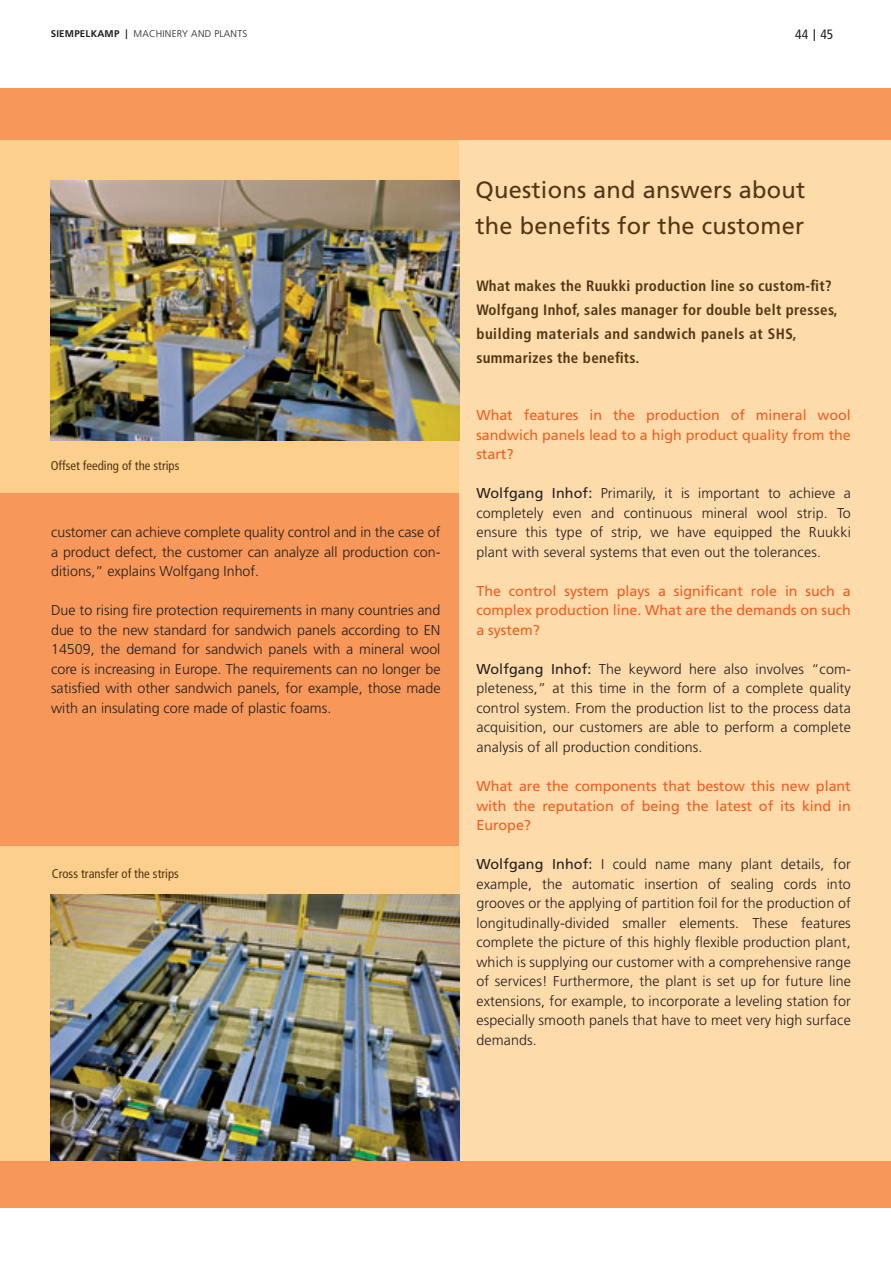
<style>
.page{position:relative;width:891px;height:1263px;background:#fff}
.page>*{position:absolute;margin:0;border:0;box-sizing:border-box;transform-origin:0 0}
.t1{font:23.55px/35.4px "Frutiger CE";letter-spacing:.01em;color:#543614}
.t2{font:700 condensed 15px/24px "Frutiger";letter-spacing:.02em;color:#543614}
.t3{font:300 14.25px/19.5px "Frutiger";letter-spacing:.01em;color:#231f20;text-align:justify}
.t4{font:14.25px/19.5px "Frutiger";color:#f25d21;text-align:justify}
.t5{font:condensed 13.5px "Frutiger";color:#231f20}
.t6{font:condensed 12.75px "Frutiger";color:#543614}
.t7{font:300 9.75px "Frutiger";letter-spacing:.02em;color:#231f20}
.s1{font-family:"Frutiger CE";font-weight:700}
.s2{font-weight:400}
</style>
<div class="page">
<svg style="left:813px;top:29px;width:1px;height:12px"></svg>
<div style="left:0;top:89px;width:890px;height:1118px;background:#f7975a"></div>
<div style="left:0;top:140px;width:459px;height:353px;background:#fdcf8c"></div>
<div style="left:459px;top:140px;width:431px;height:1029px;background:#fedbab"></div>
<div style="left:0;top:845px;width:459px;height:322px;background:#fdcf8c"></div>
<div style="left:0;top:1160px;width:890px;height:47px;background:#f7975a"></div>
<img style="left:51px;top:894px;width:408px;height:266px">
<img style="left:51px;top:180px;width:408px;height:260px">
<p class="t7" style="left:51px;top:29px;width:198px"><span class="s1">SIEMPELKAMP |</span> MACHINERY AND PLANTS</p>
<p class="t5" style="left:795px;top:29px;width:40px">44 45</p>
<h1 class="t1" style="left:475px;top:174px;width:331px">Questions and answers about the benefits for the customer</h1>
<p class="t6" style="left:51px;top:461px;width:130px">Offset feeding of the strips</p>
<p class="t3" style="left:51px;top:524px;width:391px">customer can achieve complete quality control and in the case of a product defect, the customer can analyze all production con&shy;ditions,” explains Wolfgang Inhof.</p>
<p class="t3" style="left:51px;top:602px;width:391px">Due to rising fire protection requirements in many countries and due to the new standard for sandwich panels according to EN 14509, the demand for sandwich panels with a mineral wool core is increasing in Europe. The requirements can no longer be satisfied with other sandwich panels, for example, those made with an insulating core made of plastic foams.</p>
<p class="t6" style="left:52px;top:868px;width:128px">Cross transfer of the strips</p>
<p class="t2" style="left:476px;top:275px;width:363px">What makes the Ruukki production line so custom-fit?<br>Wolfgang Inhof, sales manager for double belt presses, building materials and sandwich panels at SHS, summarizes the benefits.</p>
<p class="t4" style="left:476px;top:407px;width:376px">What features in the production of mineral wool sandwich panels lead to a high product quality from the start?</p>
<p class="t3" style="left:476px;top:485px;width:376px"><span class="s2">Wolfgang Inhof:</span> Primarily, it is important to achieve a completely even and continuous mineral wool strip. To ensure this type of strip, we have equipped the Ruukki plant with several systems that even out the tolerances.</p>
<p class="t4" style="left:476px;top:582px;width:376px">The control system plays a significant role in such a complex production line. What are the demands on such a system?</p>
<p class="t3" style="left:476px;top:660px;width:376px"><span class="s2">Wolfgang Inhof:</span> The keyword here also involves “com&shy;pleteness,” at this time in the form of a complete quality control system. From the production list to the process data acquisition, our customers are able to perform a complete analysis of all production conditions.</p>
<p class="t4" style="left:476px;top:777px;width:376px">What are the components that bestow this new plant with the reputation of being the latest of its kind in Europe?</p>
<p class="t3" style="left:476px;top:855px;width:376px"><span class="s2">Wolfgang Inhof:</span> I could name many plant details, for example, the automatic insertion of sealing cords into grooves or the applying of partition foil for the production of longitudinally-divided smaller elements. These features complete the picture of this highly flexible production plant, which is supplying our customer with a comprehensive range of services! Furthermore, the plant is set up for future line extensions, for example, to incorporate a leveling station for especially smooth panels that have to meet very high surface demands.</p>
</div>
